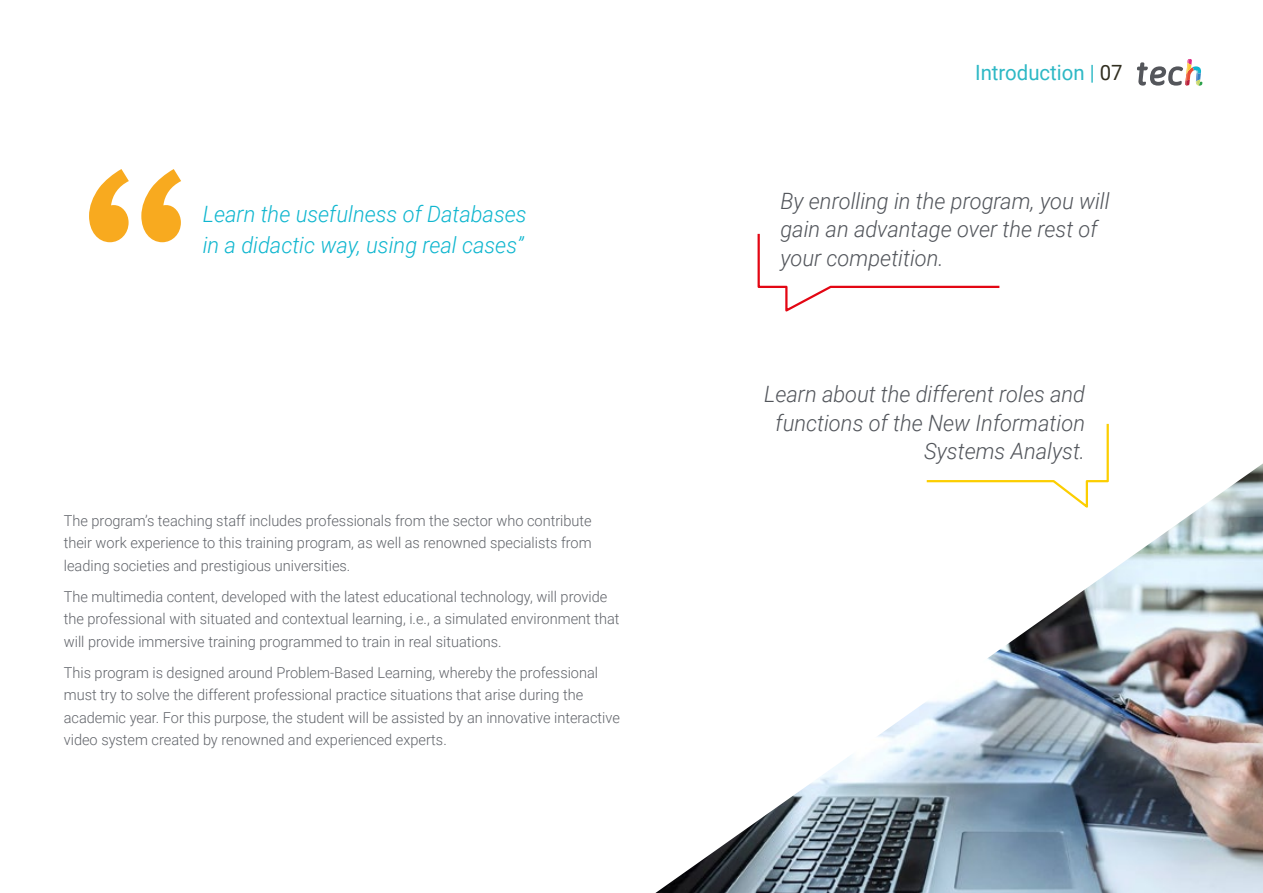
<style>
.page{position:relative;width:1263px;height:893px;background:#fff}
.page>*{position:absolute;margin:0;border:0;box-sizing:border-box;transform-origin:0 0}
.t1{font:italic 300 22.5px/28.5px "Roboto";color:#52555b;text-align:right}
.t2{font:italic 300 22.5px/31.5px "Roboto";color:#0fb6cf}
.t3{font:21px "Roboto";color:#2db8c5}
.t4{font:300 15px/22.5px "Roboto";color:#61646a}
.s1{color:#312e20}
</style>
<div class="page">
<svg style="left:89px;top:169px;width:92px;height:73px"></svg>
<svg style="left:1106px;top:423px;width:3px;height:40px"></svg>
<svg style="left:757px;top:233px;width:243px;height:79px"></svg>
<svg style="left:1137px;top:59px;width:65px;height:27px"></svg>
<img style="left:655px;top:463px;width:608px;height:430px">
<h1 class="t2" style="left:203px;top:197px;width:325px">Learn the usefulness of Databases in a didactic way, using real cases”</h1>
<p class="t4" style="left:64px;top:508px;width:529px;text-align:justify">The program’s teaching staff includes professionals from the sector who contribute their work experience to this training program, as well as renowned specialists from leading societies and prestigious universities.</p>
<p class="t4" style="left:64px;top:584px;width:557px">The multimedia content, developed with the latest educational technology, will provide the professional with situated and contextual learning, i.e., a simulated environment that will provide immersive training programmed to train in real situations.</p>
<p class="t4" style="left:64px;top:660px;width:558px">This program is designed around Problem-Based Learning, whereby the professional must try to solve the different professional practice situations that arise during the academic year. For this purpose, the student will be assisted by an innovative interactive video system created by renowned and experienced experts.</p>
<h2 class="t3" style="left:975px;top:57px;width:149px">Introduction | <span class="s1">07</span></h2>
<h1 class="t1" style="left:780px;top:186px;width:331px;text-align:left">By enrolling in the program, you will gain an advantage over the rest of your competition.</h1>
<h1 class="t1" style="left:764px;top:379px;width:322px">Learn about the different roles and functions of the New Information<br>Systems Analyst.</h1>
</div>
